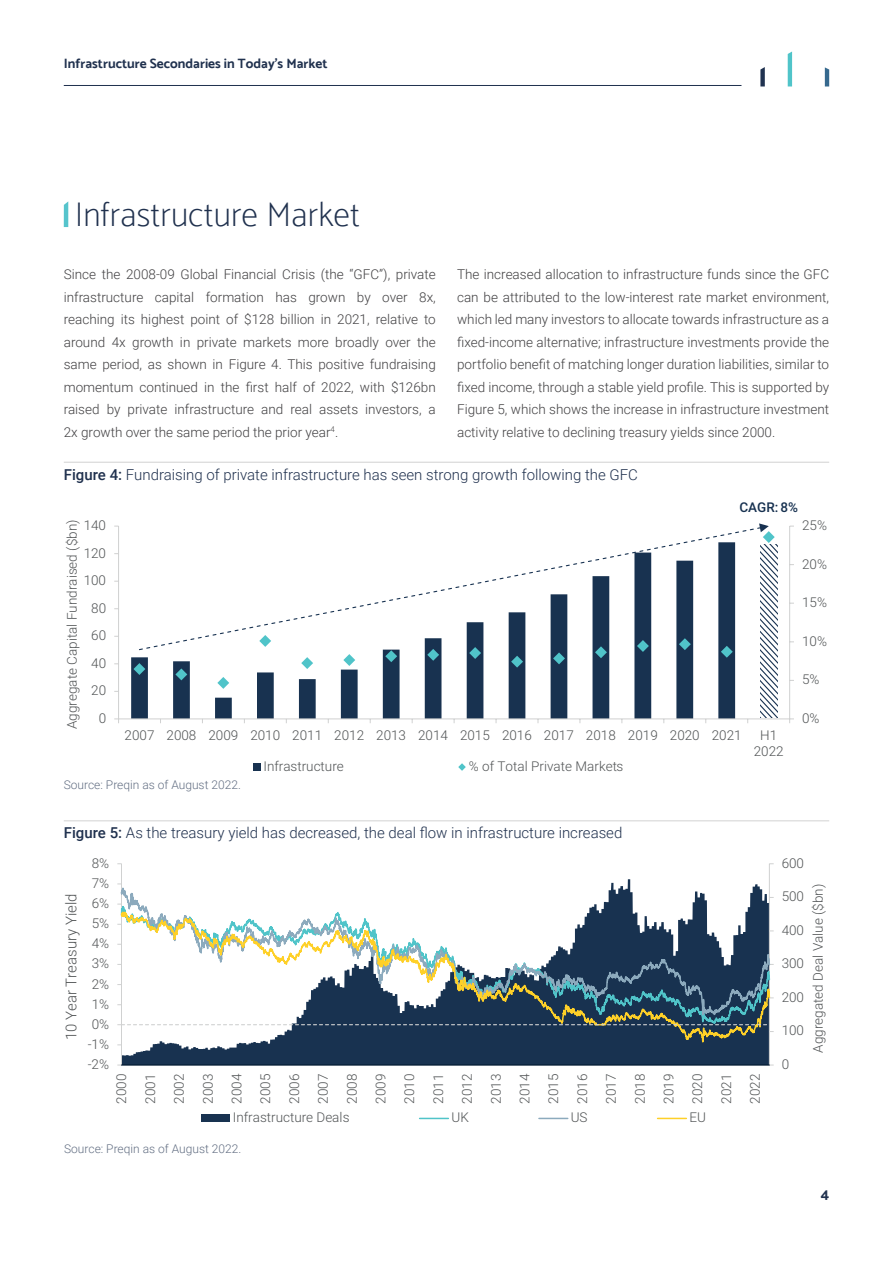
<style>
.page{position:relative;width:893px;height:1263px;background:#fff}
.page>*{position:absolute;margin:0;border:0;box-sizing:border-box;transform-origin:0 0}
.t1{font:100 34.5px "Catamaran";color:#20314e}
.t2{font:300 15px "Roboto";color:#20314e}
.t3{font:300 15px "Roboto";color:#515455}
.t4{font:700 15px "Catamaran";color:#20314e}
.t5{font:300 13.5px/22.5px "Roboto";color:#414042;text-align:justify}
.t6{font:300 13.5px/28.8px "Roboto";color:#515455;text-align:center}
.t7{font:700 13.5px "Catamaran";color:#20314e}
.t8{font:500 13.5px "Roboto";color:#173150}
.t9{font:300 12px "Roboto";color:#636f83}
.s1{font-weight:500}
</style>
<div class="page">
<hr style="left:64px;top:85px;width:677px;height:1px;background:#20314e">
<svg style="left:760px;top:67px;width:5px;height:19px"></svg>
<svg style="left:788px;top:52px;width:4px;height:34px"></svg>
<svg style="left:825px;top:67px;width:4px;height:19px"></svg>
<hr style="left:64px;top:462px;width:765px;height:1px;background:#d2d2d2">
<svg style="left:131px;top:651px;width:604px;height:67px"></svg>
<hr style="left:789px;top:526px;width:1px;height:193px;background:#d0d1d1">
<hr style="left:118px;top:526px;width:1px;height:193px;background:#d0d1d1">
<hr style="left:119px;top:718px;width:671px;height:1px;background:#d0d1d1">
<svg style="left:789px;top:718px;width:5px;height:5px"></svg>
<svg style="left:114px;top:718px;width:5px;height:5px"></svg>
<svg style="left:139px;top:527px;width:620px;height:124px"></svg>
<svg style="left:133px;top:663px;width:12px;height:12px"></svg>
<svg style="left:175px;top:668px;width:12px;height:12px"></svg>
<svg style="left:217px;top:677px;width:12px;height:12px"></svg>
<svg style="left:259px;top:635px;width:12px;height:12px"></svg>
<svg style="left:301px;top:657px;width:12px;height:12px"></svg>
<svg style="left:343px;top:654px;width:12px;height:12px"></svg>
<svg style="left:385px;top:650px;width:12px;height:12px"></svg>
<svg style="left:427px;top:649px;width:12px;height:12px"></svg>
<svg style="left:469px;top:647px;width:12px;height:12px"></svg>
<svg style="left:511px;top:656px;width:12px;height:12px"></svg>
<svg style="left:553px;top:652px;width:12px;height:12px"></svg>
<svg style="left:595px;top:646px;width:12px;height:12px"></svg>
<svg style="left:637px;top:640px;width:12px;height:12px"></svg>
<svg style="left:679px;top:638px;width:12px;height:12px"></svg>
<svg style="left:721px;top:646px;width:12px;height:12px"></svg>
<svg style="left:759px;top:523px;width:18px;height:195px"></svg>
<div style="left:253px;top:764px;width:7px;height:7px;background:#183250"></div>
<svg style="left:458px;top:763px;width:8px;height:8px"></svg>
<svg style="left:64px;top:201px;width:4px;height:26px"></svg>
<hr style="left:64px;top:820px;width:765px;height:1px;background:#d2d2d2">
<svg style="left:120px;top:820px;width:651px;height:62px"></svg>
<svg style="left:119px;top:882px;width:652px;height:182px"></svg>
<svg style="left:117px;top:1023px;width:657px;height:9px"></svg>
<svg style="left:117px;top:1064px;width:657px;height:2px"></svg>
<div style="left:201px;top:1115px;width:29px;height:7px;background:#183250"></div>
<svg style="left:420px;top:1118px;width:28px;height:1px"></svg>
<svg style="left:539px;top:1118px;width:29px;height:1px"></svg>
<svg style="left:658px;top:1118px;width:28px;height:1px"></svg>
<p class="t7" style="left:64px;top:55px;width:265px">Infrastructure Secondaries in Today’s Market</p>
<h1 class="t1" style="left:75px;top:194px;width:287px">Infrastructure Market</h1>
<p class="t5" style="left:64px;top:262px;width:374px">Since the 2008-09 Global Financial Crisis (the “GFC”), private infrastructure capital formation has grown by over 8x, reaching its highest point of $128 billion in 2021, relative to around 4x growth in private markets more broadly over the same period, as shown in Figure 4. This positive fundraising momentum continued in the first half of 2022, with $126bn raised by private infrastructure and real assets investors, a 2x growth over the same period the prior year<sup>4</sup>.</p>
<p class="t5" style="left:457px;top:262px;width:374px">The increased allocation to infrastructure funds since the GFC can be attributed to the low-interest rate market environment, which led many investors to allocate towards infrastructure as a fixed-income alternative; infrastructure investments provide the portfolio benefit of matching longer duration liabilities, similar to fixed income, through a stable yield profile. This is supported by Figure 5, which shows the increase in infrastructure investment activity relative to declining treasury yields since 2000.</p>
<p class="t2" style="left:64px;top:464px;width:576px"><span class="s1">Figure 4:</span> Fundraising of private infrastructure has seen strong growth following the GFC</p>
<p class="t8" style="left:739px;top:500px;width:60px">CAGR: 8%</p>
<p class="t6" style="left:84px;top:510px;width:24px">140</p>
<p class="t6" style="left:57px;top:729px;width:211px;rotate:-90deg">Aggregate Capital Fundraised ($bn)</p>
<p class="t6" style="left:84px;top:538px;width:24px">120</p>
<p class="t6" style="left:84px;top:565px;width:24px">100</p>
<p class="t6" style="left:91px;top:593px;width:17px">80</p>
<p class="t6" style="left:91px;top:621px;width:17px">60</p>
<p class="t6" style="left:91px;top:648px;width:17px">40</p>
<p class="t6" style="left:91px;top:676px;width:17px">20</p>
<p class="t6" style="left:99px;top:703px;width:9px">0</p>
<p class="t6" style="left:125px;top:720px;width:619px">2007 2008 2009 2010 2011 2012 2013 2014 2015 2016 2017 2018 2019 2020 2021</p>
<p class="t6" style="left:754px;top:727px;width:31px;line-height:16.2px">H1<br>2022</p>
<p class="t6" style="left:263px;top:751px;width:82px">Infrastructure</p>
<p class="t6" style="left:469px;top:751px;width:156px">% of Total Private Markets</p>
<p class="t9" style="left:64px;top:777px;width:179px">Source: Preqin as of August 2022.</p>
<p class="t2" style="left:64px;top:822px;width:560px"><span class="s1">Figure 5:</span> As the treasury yield has decreased, the deal flow in infrastructure increased</p>
<p class="t6" style="left:802px;top:510px;width:26px">25%</p>
<p class="t6" style="left:802px;top:549px;width:26px">20%</p>
<p class="t6" style="left:802px;top:587px;width:26px">15%</p>
<p class="t6" style="left:802px;top:626px;width:26px">10%</p>
<p class="t6" style="left:802px;top:665px;width:19px">5%</p>
<p class="t6" style="left:802px;top:703px;width:19px">0%</p>
<p class="t6" style="left:92px;top:848px;width:19px">8%</p>
<p class="t3" style="left:61px;top:1040px;width:148px;rotate:-90deg">10 Year Treasury Yield</p>
<p class="t6" style="left:92px;top:868px;width:19px">7%</p>
<p class="t6" style="left:92px;top:888px;width:19px">6%</p>
<p class="t6" style="left:92px;top:908px;width:19px">5%</p>
<p class="t6" style="left:92px;top:928px;width:19px">4%</p>
<p class="t6" style="left:92px;top:949px;width:19px">3%</p>
<p class="t6" style="left:92px;top:969px;width:19px">2%</p>
<p class="t6" style="left:92px;top:989px;width:19px">1%</p>
<p class="t6" style="left:92px;top:1009px;width:19px">0%</p>
<p class="t6" style="left:88px;top:1029px;width:23px">-1%</p>
<p class="t6" style="left:88px;top:1049px;width:23px">-2%</p>
<p class="t6" style="left:107px;top:1103px;width:31px;text-align:justify;rotate:-90deg">2000<br>2001<br>2002<br>2003<br>2004<br>2005<br>2006<br>2007<br>2008<br>2009<br>2010<br>2011<br>2012<br>2013<br>2014<br>2015<br>2016<br>2017<br>2018<br>2019<br>2020<br>2021<br>2022</p>
<p class="t6" style="left:233px;top:1103px;width:118px">Infrastructure Deals</p>
<p class="t6" style="left:451px;top:1103px;width:19px">UK</p>
<p class="t6" style="left:571px;top:1103px;width:18px">US</p>
<p class="t6" style="left:689px;top:1103px;width:18px">EU</p>
<p class="t9" style="left:64px;top:1140px;width:179px">Source: Preqin as of August 2022.</p>
<p class="t6" style="left:782px;top:848px;width:24px">600</p>
<p class="t6" style="left:782px;top:882px;width:24px">500</p>
<p class="t6" style="left:782px;top:915px;width:24px">400</p>
<p class="t6" style="left:782px;top:949px;width:24px">300</p>
<p class="t6" style="left:782px;top:982px;width:24px">200</p>
<p class="t6" style="left:782px;top:1016px;width:24px">100</p>
<p class="t6" style="left:782px;top:1049px;width:9px">0</p>
<p class="t6" style="left:803px;top:1053px;width:170px;rotate:-90deg">Aggregated Deal Value ($bn)</p>
<p class="t4" style="left:821px;top:1185px;width:10px">4</p>
</div>
